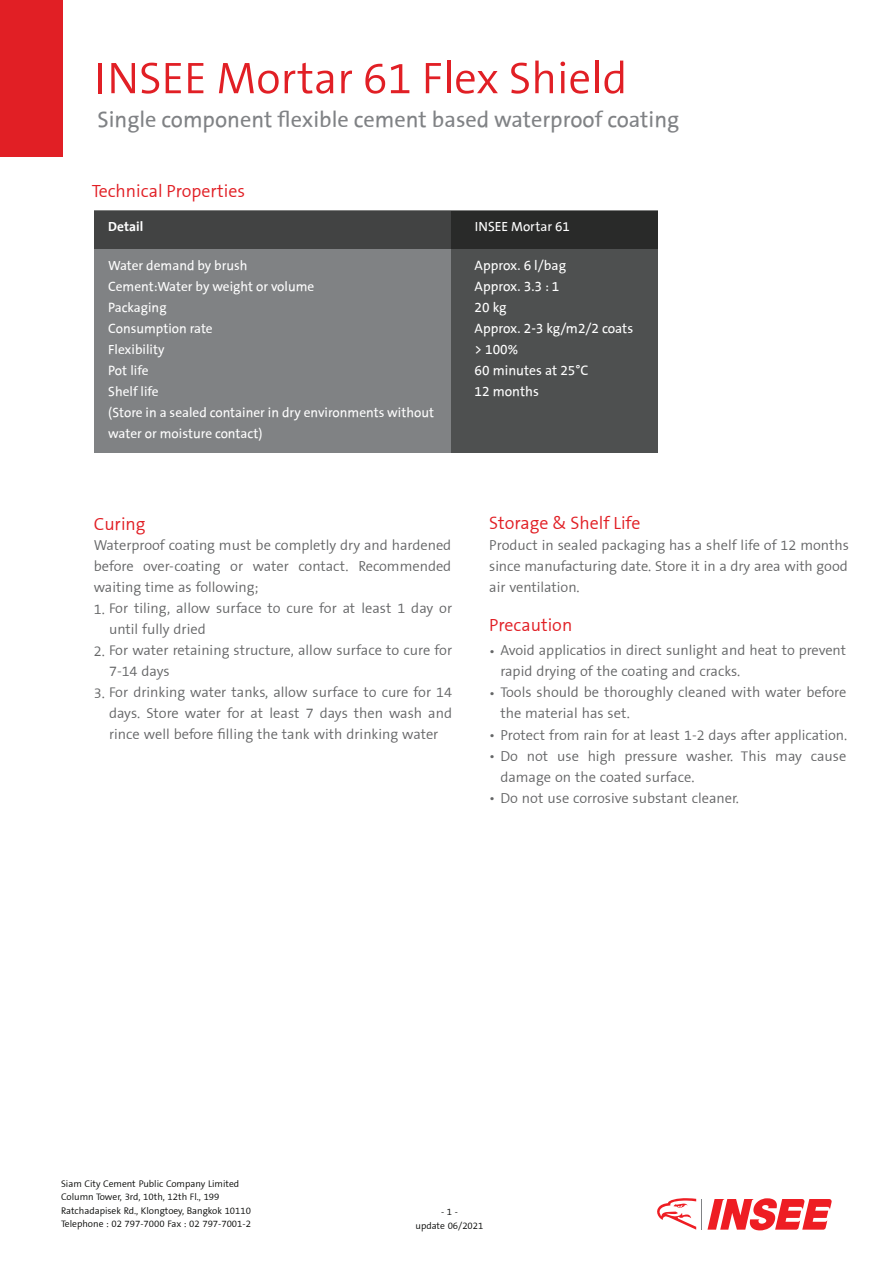
<style>
.page{position:relative;width:893px;height:1263px;background:#fff}
.page>*{position:absolute;margin:0;border:0;box-sizing:border-box;transform-origin:0 0}
.t1{font:300 60px "INSEE";color:#e11f25}
.t2{font:30px "INSEE";color:#808285}
.t3{font:300 24px "INSEE";color:#e11f25}
.t4{font:18.45px/21px "INSEE";color:#fff}
.t5{font:18px/21px "INSEE Text";color:#646566;text-align:justify}
.t6{font:18px/21px "INSEE";color:#fff}
.t7{font:700 18px "INSEE";color:#fff}
.t8{font:12px/13.5px "INSEE Text";color:#060705}
</style>
<div class="page">
<div style="left:94px;top:211px;width:564px;height:241px;background:#808284"></div>
<div style="left:452px;top:211px;width:206px;height:241px;background:#4e5050"></div>
<div style="left:94px;top:211px;width:564px;height:38px;background:linear-gradient(to right,#4a4b4c,#272827)"></div>
<hr style="left:701px;top:1199px;width:1px;height:30px;background:#808285">
<svg style="left:657px;top:1198px;width:39px;height:31px"></svg>
<svg style="left:707px;top:1198px;width:125px;height:32px"></svg>
<div style="left:0;top:0;width:63px;height:157px;background:#e11f25"></div>
<h1 class="t1" style="left:94px;top:48px;width:534px">INSEE Mortar 61 Flex Shield</h1>
<h2 class="t2" style="left:97px;top:104px;width:583px">Single component flexible cement based waterproof coating</h2>
<h3 class="t3" style="left:92px;top:179px;width:155px">Technical Properties</h3>
<p class="t7" style="left:108px;top:217px;width:37px">Detail</p>
<p class="t6" style="left:475px;top:217px;width:97px">INSEE Mortar 61</p>
<p class="t6" style="left:108px;top:255px;width:327px">Water demand by brush<br>Cement:Water by weight or volume<br>Packaging<br>Consumption rate<br>Flexibility<br>Pot life<br>Shelf life<br>(Store in a sealed container in dry environments without water or moisture contact)</p>
<p class="t4" style="left:475px;top:255px;width:160px">Approx. 6 l/bag<br>Approx. 3.3 : 1<br>20 kg<br>Approx. 2-3 kg/m2/2 coats &gt; 100%<br>60 minutes at 25°C<br>12 months</p>
<h3 class="t3" style="left:94px;top:512px;width:53px">Curing</h3>
<h3 class="t3" style="left:489px;top:511px;width:153px">Storage &amp; Shelf Life</h3>
<p class="t5" style="left:489px;top:535px;width:361px">Product in sealed packaging has a shelf life of 12 months since manufacturing date. Store it in a dry area with good air ventilation.</p>
<h3 class="t3" style="left:489px;top:613px;width:85px">Precaution</h3>
<p class="t5" style="left:94px;top:536px;width:359px">Waterproof coating must be completly dry and hardened before over-coating or water contact. Recommended waiting time as following;</p>
<p class="t5" style="left:109px;top:598px;width:344px;text-indent:-15px">1. For tiling, allow surface to cure for at least 1 day or until fully dried</p>
<p class="t5" style="left:109px;top:640px;width:344px;text-indent:-15px">2. For water retaining structure, allow surface to cure for<br>7-14 days</p>
<p class="t5" style="left:109px;top:682px;width:344px;text-indent:-15px">3. For drinking water tanks, allow surface to cure for 14 days. Store water for at least 7 days then wash and rince well before filling the tank with drinking water</p>
<p class="t5" style="left:489px;top:641px;width:358px">• Avoid applicatios in direct sunlight and heat to prevent</p>
<p class="t5" style="left:489px;top:683px;width:358px">• Tools should be thoroughly cleaned with water before</p>
<p class="t5" style="left:489px;top:725px;width:359px">• Protect from rain for at least 1-2 days after application.</p>
<p class="t5" style="left:489px;top:746px;width:358px">• Do not use high pressure washer. This may cause</p>
<p class="t5" style="left:489px;top:788px;width:251px">• Do not use corrosive substant cleaner.</p>
<p class="t5" style="left:500px;top:662px;width:241px">rapid drying of the coating and cracks.</p>
<p class="t5" style="left:500px;top:704px;width:131px">the material has set.</p>
<p class="t5" style="left:500px;top:767px;width:196px">damage on the coated surface.</p>
<p class="t8" style="left:61px;top:1177px;width:192px">Siam City Cement Public Company Limited Column Tower, 3rd, 10th, 12th Fl., 199<br>Ratchadapisek Rd., Klongtoey, Bangkok 10110<br>Telephone : 02 797-7000 Fax : 02 797-7001-2</p>
<p class="t8" style="left:416px;top:1205px;width:69px;text-align:center">- 1 -<br>update 06/2021</p>
</div>
